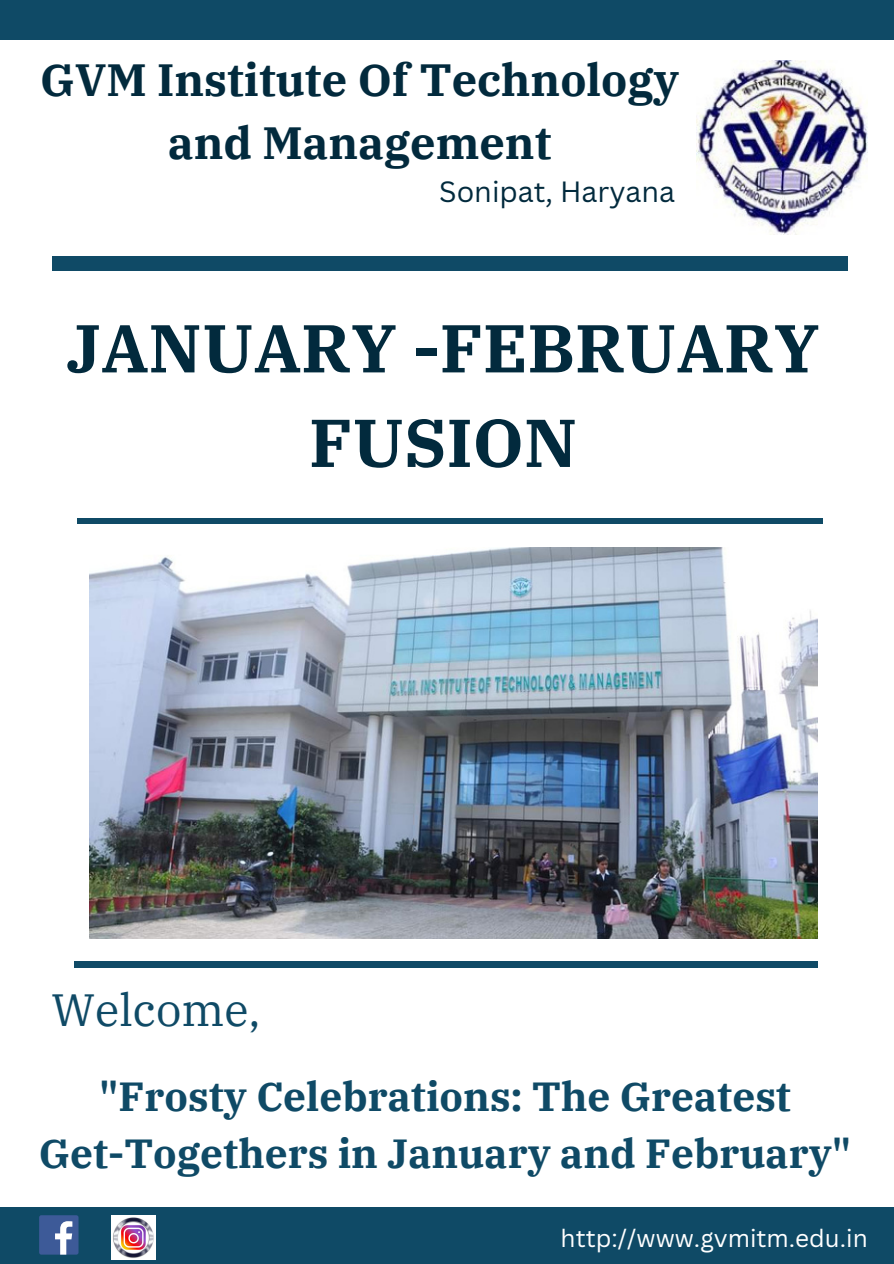
<style>
.page{position:relative;width:894px;height:1264px;background:#fff}
.page>*{position:absolute;margin:0;border:0;box-sizing:border-box;transform-origin:0 0}
.t1{font:700 67.5px/94.5px "IBM Plex Serif";color:#022a3d;text-align:center}
.t2{font:700 45px/63px "IBM Plex Serif";color:#022a3d;text-align:center}
.t3{font:45px "IBM Plex Serif";color:#0f4a66}
.t4{font:700 40.5px/56.2px "IBM Plex Serif";color:#0f4a66;text-align:center}
.t5{font:28.5px "Canva Sans";color:#022a3d}
.t6{font:24.3px "Canva Sans";color:#fff}
</style>
<div class="page">
<div style="left:52px;top:257px;width:795px;height:14px;background:#0f4a66"></div>
<div style="left:0;top:0;width:893px;height:39px;background:#0f4a66"></div>
<div style="left:0;top:1207px;width:893px;height:56px;background:#0f4a66"></div>
<div style="left:77px;top:518px;width:745px;height:6px;background:#0f4a66"></div>
<div style="left:74px;top:961px;width:743px;height:7px;background:#0f4a66"></div>
<img style="left:696px;top:61px;width:171px;height:173px">
<img style="left:89px;top:547px;width:728px;height:391px">
<div style="left:39px;top:1215px;width:39px;height:39px;background:#3d5a98;border-radius:2px"></div>
<svg style="left:55px;top:1221px;width:17px;height:33px"></svg>
<img style="left:112px;top:1215px;width:44px;height:44px">
<h4 class="t2" style="left:40px;top:47px;width:640px">GVM Institute Of Technology and Management</h4>
<h1 class="t5" style="left:439px;top:172px;width:237px">Sonipat, Haryana</h1>
<p class="t1" style="left:66px;top:300px;width:754px">JANUARY -FEBRUARY<br>FUSION</p>
<h2 class="t3" style="left:52px;top:980px;width:210px">Welcome,</h2>
<h3 class="t4" style="left:39px;top:1067px;width:813px">"Frosty Celebrations: The Greatest<br>Get-Togethers in January and February"</h3>
<p class="t6" style="left:560px;top:1221px;width:308px">http://www.gvmitm.edu.in</p>
</div>
